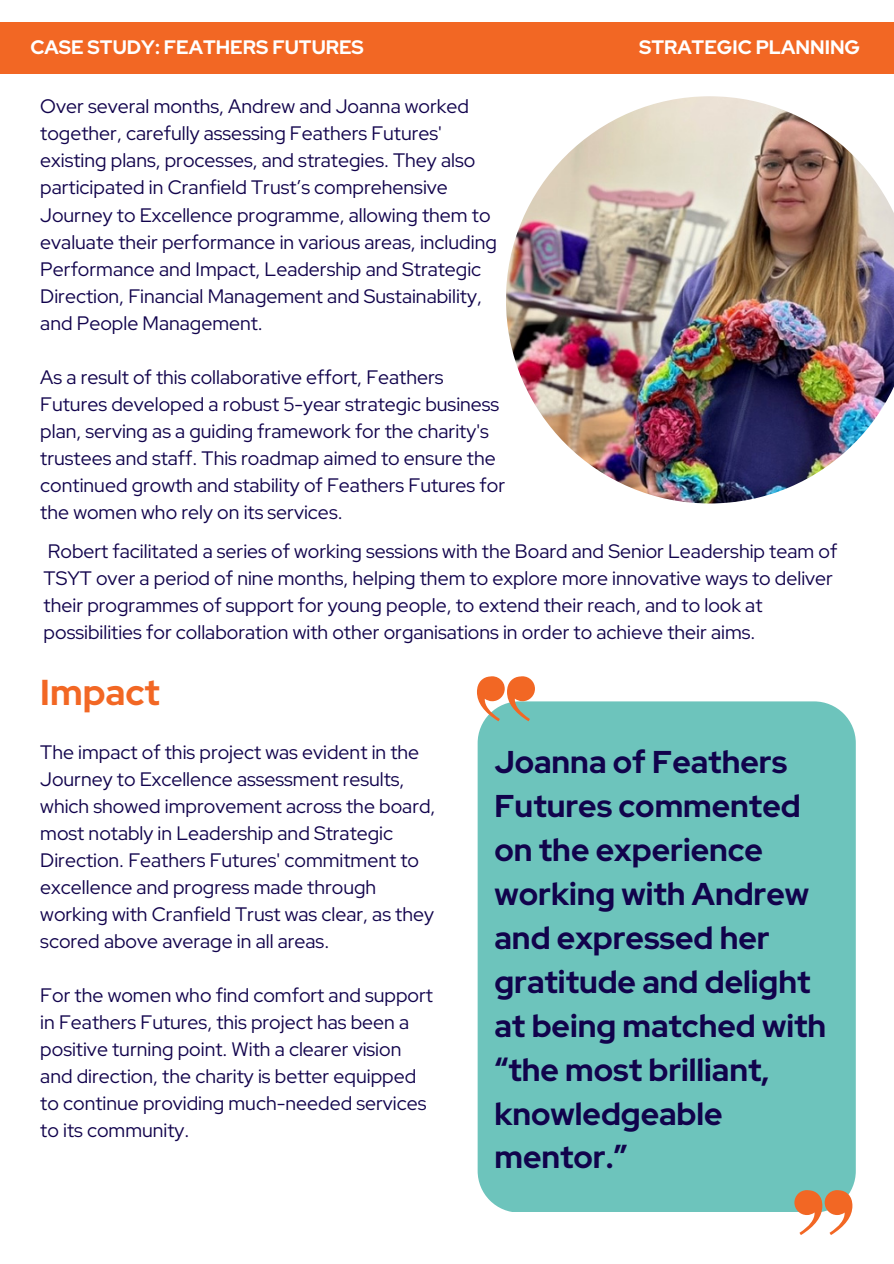
<style>
.page{position:relative;width:894px;height:1264px;background:#fff}
.page>*{position:absolute;margin:0;border:0;box-sizing:border-box;transform-origin:0 0}
.t1{font:700 36px "Red Hat Display";color:#f26724}
.t2{font:700 31.5px/43.8px "Red Hat Display";color:#11034c}
.t3{font:19.5px/27px "Red Hat Display";color:#11034c}
.t4{font:700 19.5px "Red Hat Display";color:#fff}
</style>
<div class="page">
<div style="left:0;top:22px;width:893px;height:51px;background:#f26724"></div>
<img style="left:506px;top:96px;width:387px;height:407px">
<div style="left:477px;top:701px;width:378px;height:511px;background:#6dc4bc"></div>
<svg style="left:477px;top:676px;width:58px;height:45px"></svg>
<svg style="left:794px;top:1190px;width:58px;height:44px"></svg>
<p class="t4" style="left:31px;top:34px;width:335px">CASE STUDY: FEATHERS FUTURES</p>
<p class="t3" style="left:40px;top:93px;width:458px">Over several months, Andrew and Joanna worked together, carefully assessing Feathers Futures' existing plans, processes, and strategies. They also participated in Cranfield Trust’s comprehensive Journey to Excellence programme, allowing them to evaluate their performance in various areas, including Performance and Impact, Leadership and Strategic Direction, Financial Management and Sustainability, and People Management.</p>
<p class="t3" style="left:40px;top:363px;width:466px">As a result of this collaborative effort, Feathers Futures developed a robust 5-year strategic business plan, serving as a guiding framework for the charity's trustees and staff. This roadmap aimed to ensure the continued growth and stability of Feathers Futures for the women who rely on its services.</p>
<p class="t4" style="left:639px;top:34px;width:222px">STRATEGIC PLANNING</p>
<h3 class="t3" style="left:44px;top:537px;width:794px">Robert facilitated a series of working sessions with the Board and Senior Leadership team of TSYT over a period of nine months, helping them to explore more innovative ways to deliver their programmes of support for young people, to extend their reach, and to look at possibilities for collaboration with other organisations in order to achieve their aims.</h3>
<h1 class="t1" style="left:40px;top:668px;width:121px">Impact</h1>
<p class="t3" style="left:40px;top:738px;width:396px">The impact of this project was evident in the Journey to Excellence assessment results, which showed improvement across the board, most notably in Leadership and Strategic Direction. Feathers Futures' commitment to excellence and progress made through working with Cranfield Trust was clear, as they scored above average in all areas.</p>
<h2 class="t3" style="left:40px;top:981px;width:394px">For the women who find comfort and support in Feathers Futures, this project has been a positive turning point. With a clearer vision and direction, the charity is better equipped to continue providing much-needed services to its community.</h2>
<p class="t2" style="left:494px;top:740px;width:333px">Joanna of Feathers<br>Futures commented on the experience working with Andrew and expressed her gratitude and delight at being matched with “the most brilliant, knowledgeable mentor.”</p>
</div>
